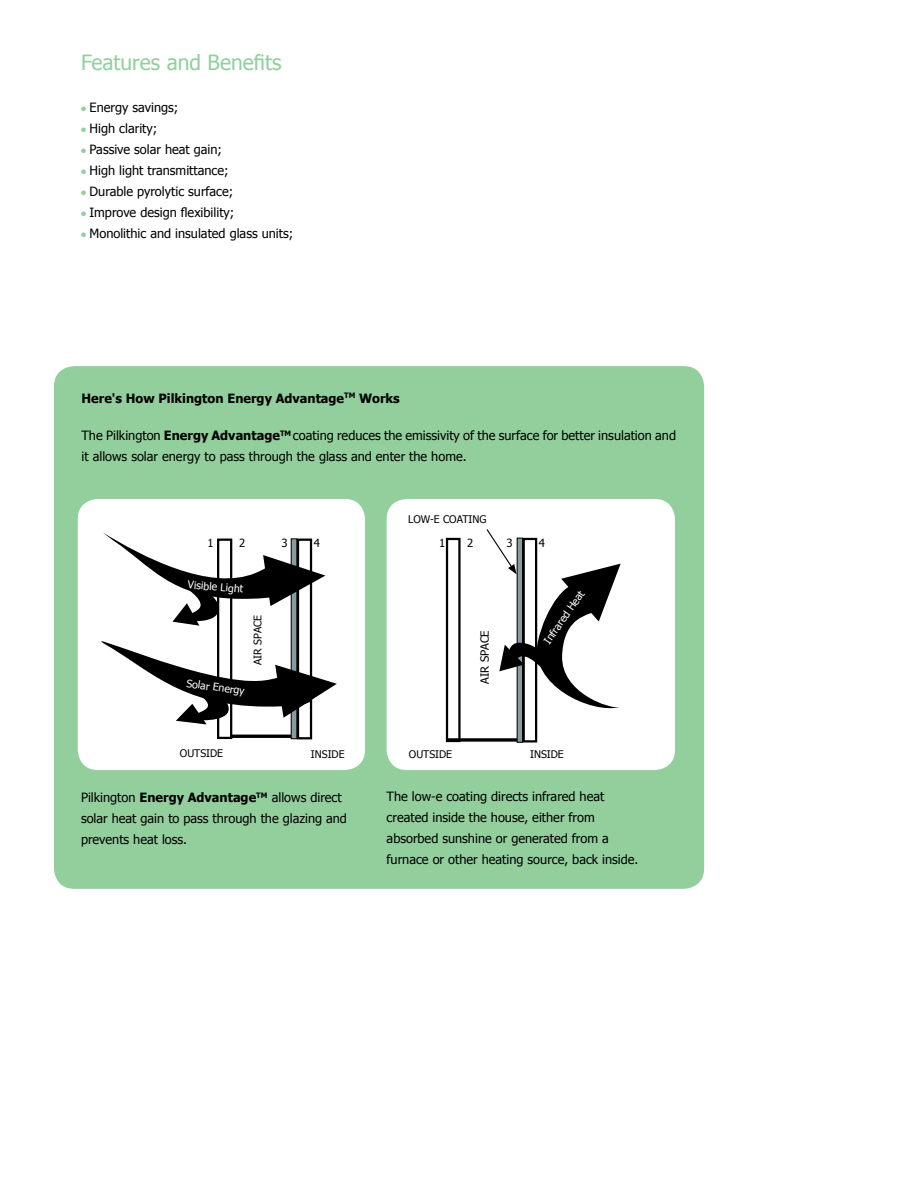
<style>
.page{position:relative;width:918px;height:1188px;background:#fff}
.page>*{position:absolute;margin:0;border:0;box-sizing:border-box;transform-origin:0 0}
.t1{font:21px "Tahoma";color:#92cf9e}
.t2{font:12.75px/21px "Tahoma";color:#000}
.t3{font:700 12.75px "Tahoma";color:#000}
.t4{font:11.25px "Tahoma";letter-spacing:-.005em;color:#000}
.t5{font:10.5px "Tahoma";color:#000}
.t6{font:10.5px "Tahoma";color:#fff}
.s1{color:#92cf9e}
.s2{font-weight:700}
</style>
<div class="page">
<div style="left:54px;top:366px;width:650px;height:523px;background:#93cf9d;border-radius:20px"></div>
<div style="left:78px;top:499px;width:287px;height:271px;background:#fff;border-radius:20px"></div>
<div style="left:217px;top:539px;width:15px;height:200px;border:2px solid #000"></div>
<div style="left:297px;top:539px;width:15px;height:200px;border:2px solid #000"></div>
<hr style="left:232px;top:735px;width:65px;height:3px;background:#000">
<div style="left:291px;top:539px;width:6px;height:200px;background:#899aa1"></div>
<div style="left:291px;top:539px;width:6px;height:200px;border:1px solid #000"></div>
<svg style="left:101px;top:532px;width:236px;height:192px"></svg>
<div style="left:387px;top:499px;width:288px;height:271px;background:#fff;border-radius:20px"></div>
<div style="left:446px;top:538px;width:15px;height:204px;border:2px solid #000"></div>
<div style="left:523px;top:538px;width:14px;height:204px;border:2px solid #000"></div>
<svg style="left:446px;top:738px;width:78px;height:4px"></svg>
<div style="left:517px;top:538px;width:6px;height:204px;background:#899aa1"></div>
<div style="left:517px;top:538px;width:6px;height:205px;border:1px solid #000"></div>
<svg style="left:486px;top:529px;width:135px;height:186px"></svg>
<h1 class="t1" style="left:81px;top:48px;width:202px">Features and Benefits</h1>
<p class="t2" style="left:81px;top:96px;width:99px"><span class="s1">●</span> Energy savings;</p>
<p class="t2" style="left:81px;top:117px;width:78px"><span class="s1">●</span> High clarity;</p>
<p class="t2" style="left:81px;top:138px;width:143px"><span class="s1">●</span> Passive solar heat gain;</p>
<p class="t2" style="left:81px;top:159px;width:149px"><span class="s1">●</span> High light transmittance;</p>
<p class="t2" style="left:81px;top:180px;width:154px"><span class="s1">●</span> Durable pyrolytic surface;</p>
<p class="t2" style="left:81px;top:201px;width:155px"><span class="s1">●</span> Improve design flexibility;</p>
<p class="t2" style="left:81px;top:222px;width:214px"><span class="s1">●</span> Monolithic and insulated glass units;</p>
<p class="t3" style="left:82px;top:389px;width:320px">Here's How Pilkington Energy Advantage<sup>TM</sup> Works</p>
<p class="t2" style="left:82px;top:424px;width:596px">The Pilkington <span class="s2">Energy Advantage</span><sup>TM</sup> coating reduces the emissivity of the surface for better insulation and it allows solar energy to pass through the glass and enter the home.</p>
<p class="t4" style="left:208px;top:536px;width:8px">1</p>
<p class="t4" style="left:239px;top:536px;width:8px">2</p>
<p class="t4" style="left:282px;top:536px;width:8px">3</p>
<p class="t4" style="left:314px;top:536px;width:8px">4</p>
<p class="t6" style="left:188px;top:578px;width:57px;rotate:4deg">Visible Light</p>
<p class="t6" style="left:188px;top:676px;width:60px;rotate:8deg">Solar Energy</p>
<p class="t5" style="left:251px;top:665px;width:51px;rotate:-90deg">AIR SPACE</p>
<p class="t5" style="left:408px;top:512px;width:80px">LOW-E COATING</p>
<p class="t4" style="left:439px;top:535px;width:8px">1</p>
<p class="t4" style="left:467px;top:535px;width:8px">2</p>
<p class="t4" style="left:507px;top:535px;width:8px">3</p>
<p class="t4" style="left:539px;top:535px;width:8px">4</p>
<p class="t4" style="left:477px;top:684px;width:55px;rotate:-90deg">AIR SPACE</p>
<p class="t6" style="left:541px;top:638px;width:64px;rotate:-55deg">Infrared Heat</p>
<p class="t5" style="left:180px;top:746px;width:45px">OUTSIDE</p>
<p class="t5" style="left:311px;top:747px;width:35px">INSIDE</p>
<p class="t5" style="left:409px;top:747px;width:45px">OUTSIDE</p>
<p class="t5" style="left:530px;top:747px;width:35px">INSIDE</p>
<p class="t2" style="left:81px;top:787px;width:268px">Pilkington <span class="s2">Energy Advantage</span><sup>TM</sup> allows direct solar heat gain to pass through the glazing and prevents heat loss.</p>
<p class="t2" style="left:387px;top:786px;width:253px">The low-e coating directs infrared heat created inside the house, either from absorbed sunshine or generated from a furnace or other heating source, back inside.</p>
</div>
